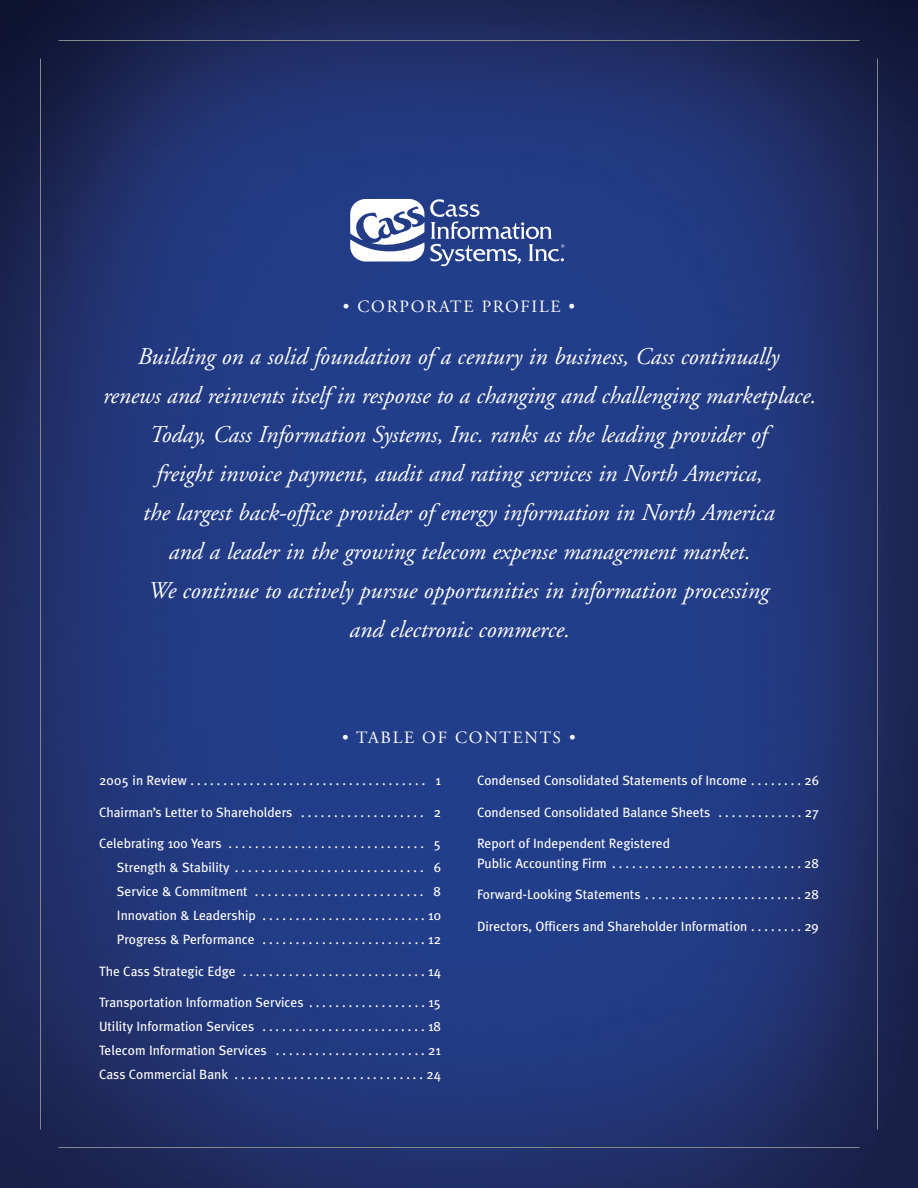
<style>
.page{position:relative;width:918px;height:1188px;background:#fff}
.page>*{position:absolute;margin:0;border:0;box-sizing:border-box;transform-origin:0 0}
.t1{font:italic 24px/39px "Adobe Garamond";color:#fff;text-align:center}
.t2{font:17.25px "Adobe Garamond";letter-spacing:.1em;color:#fff}
.t3{font:13.5px/24px "Meta Plus";color:#fff;text-align:justify}
</style>
<div class="page">
<img style="left:0;top:0;width:918px;height:1188px">
<hr style="left:40px;top:58px;width:1px;height:1072px;background:#848888">
<hr style="left:58px;top:40px;width:802px;height:1px;background:#848888">
<hr style="left:58px;top:1147px;width:802px;height:1px;background:#848888">
<hr style="left:877px;top:58px;width:1px;height:1072px;background:#848888">
<svg style="left:350px;top:199px;width:214px;height:67px"></svg>
<p class="t2" style="left:343px;top:299px;width:234px">• CORPORATE PROFILE •</p>
<p class="t1" style="left:102px;top:339px;width:715px">Building on a solid foundation of a century in business, Cass continually<br>renews and reinvents itself in response to a changing and challenging marketplace.<br>Today, Cass Information Systems, Inc. ranks as the leading provider of<br>freight invoice payment, audit and rating services in North America,<br>the largest back-office provider of energy information in North America<br>and a leader in the growing telecom expense management market.<br>We continue to actively pursue opportunities in information processing<br>and electronic commerce.</p>
<p class="t2" style="left:342px;top:730px;width:235px">• TABLE OF CONTENTS •</p>
<p class="t3" style="left:99px;top:770px;width:344px">2005 in Review . . . . . . . . . . . . . . . . . . . . . . . . . . . . . . . . . . . . 1</p>
<p class="t3" style="left:99px;top:801px;width:343px">Chairman’s Letter to Shareholders . . . . . . . . . . . . . . . . . . . 2</p>
<p class="t3" style="left:117px;top:833px;width:326px;text-indent:-18px">Celebrating 100 Years . . . . . . . . . . . . . . . . . . . . . . . . . . . . . . 5<br>Strength &amp; Stability . . . . . . . . . . . . . . . . . . . . . . . . . . . . . 6<br>Service &amp; Commitment . . . . . . . . . . . . . . . . . . . . . . . . . . 8<br>Innovation &amp; Leadership . . . . . . . . . . . . . . . . . . . . . . . . . 10<br>Progress &amp; Performance . . . . . . . . . . . . . . . . . . . . . . . . . 12</p>
<p class="t3" style="left:99px;top:960px;width:343px">The Cass Strategic Edge . . . . . . . . . . . . . . . . . . . . . . . . . . . . 14</p>
<p class="t3" style="left:99px;top:992px;width:344px">Transportation Information Services . . . . . . . . . . . . . . . . . . 15<br>Utility Information Services . . . . . . . . . . . . . . . . . . . . . . . . . 18<br>Telecom Information Services . . . . . . . . . . . . . . . . . . . . . . . 21<br>Cass Commercial Bank . . . . . . . . . . . . . . . . . . . . . . . . . . . . . 24</p>
<p class="t3" style="left:477px;top:770px;width:343px">Condensed Consolidated Statements of Income . . . . . . . . 26</p>
<p class="t3" style="left:477px;top:801px;width:343px">Condensed Consolidated Balance Sheets . . . . . . . . . . . . . 27</p>
<p class="t3" style="left:477px;top:835px;width:344px;line-height:19.5px">Report of Independent Registered<br>Public Accounting Firm . . . . . . . . . . . . . . . . . . . . . . . . . . . . . 28</p>
<p class="t3" style="left:477px;top:884px;width:344px">Forward-Looking Statements . . . . . . . . . . . . . . . . . . . . . . . . 28</p>
<p class="t3" style="left:477px;top:915px;width:343px">Directors, Officers and Shareholder Information . . . . . . . . 29</p>
</div>
